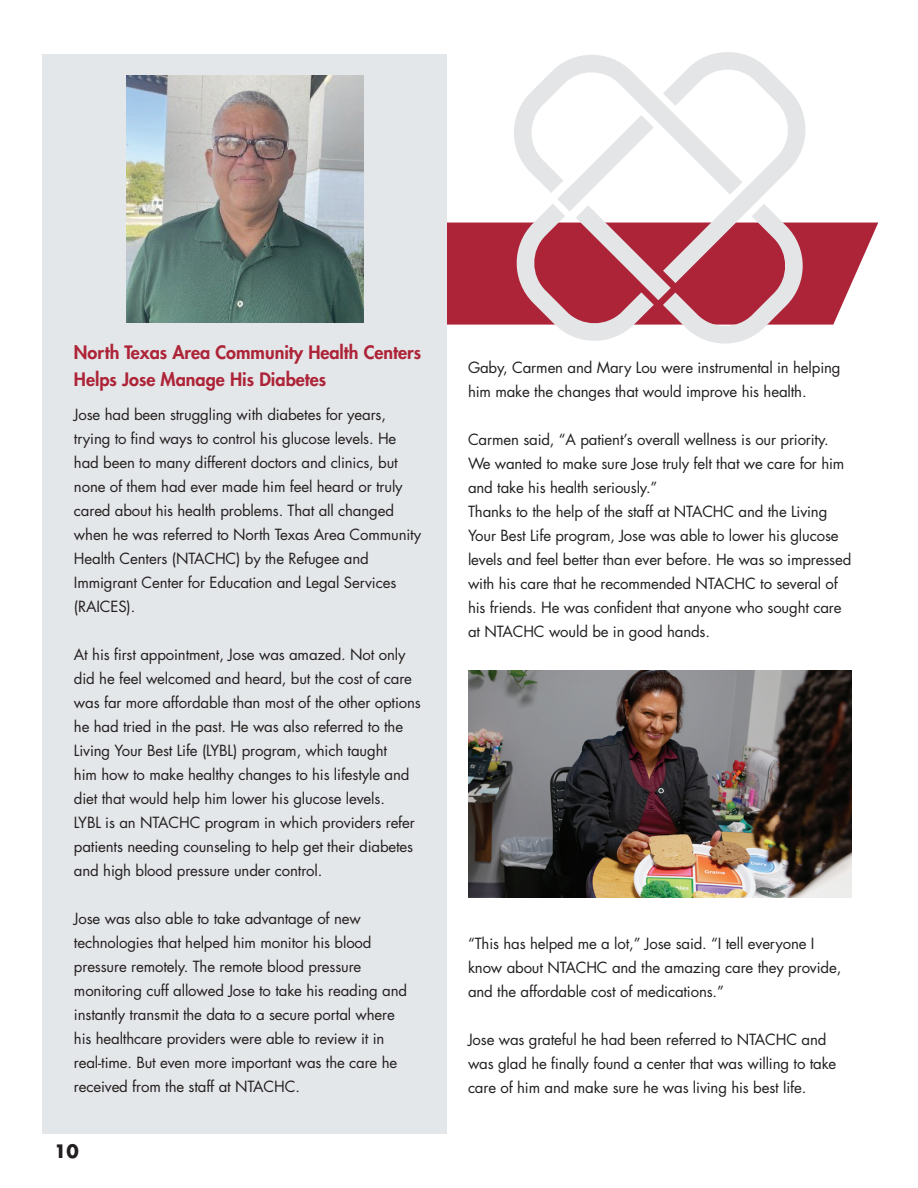
<style>
.page{position:relative;width:918px;height:1188px;background:#fff}
.page>*{position:absolute;margin:0;border:0;box-sizing:border-box;transform-origin:0 0}
.t1{font:800 18px/27px "Futura Std";color:#ad2438}
.t2{font:700 18px "Futura Std";color:#231f20}
.t3{font:15px/24px "Futura Std";letter-spacing:-.01em;color:#231f20}
</style>
<div class="page">
<svg style="left:447px;top:223px;width:431px;height:102px;fill:#ad2438"></svg>
<div style="left:42px;top:54px;width:405px;height:1080px;background:#e4e7e9"></div>
<img style="left:468px;top:671px;width:383px;height:226px">
<img style="left:126px;top:76px;width:238px;height:246px">
<svg style="left:508px;top:52px;width:303px;height:292px"></svg>
<p class="t1" style="left:74px;top:339px;width:349px">North Texas Area Community Health Centers<br>Helps Jose Manage His Diabetes</p>
<p class="t3" style="left:74px;top:403px;width:349px">Jose had been struggling with diabetes for years, trying to !nd ways to control his glucose levels. He had been to many different doctors and clinics, but none of them had ever made him feel heard or truly cared about his health problems. That all changed when he was referred to North Texas Area Community Health Centers (NTACHC) by the Refugee and Immigrant Center for Education and Legal Services (RAICES).</p>
<p class="t3" style="left:74px;top:643px;width:348px">At his !rst appointment, Jose was amazed. Not only did he feel welcomed and heard, but the cost of care was far more affordable than most of the other options he had tried in the past. He was also referred to the Living Your Best Life (LYBL) program, which taught<br>him how to make healthy changes to his lifestyle and diet that would help him lower his glucose levels.<br>LYBL is an NTACHC program in which providers refer patients needing counseling to help get their diabetes and high blood pressure under control.</p>
<p class="t3" style="left:74px;top:907px;width:335px">Jose was also able to take advantage of new technologies that helped him monitor his blood pressure remotely. The remote blood pressure monitoring cuff allowed Jose to take his reading and instantly transmit the data to a secure portal where his healthcare providers were able to review it in real-time. But even more important was the care he received from the staff at NTACHC.</p>
<p class="t2" style="left:54px;top:1139px;width:26px">10</p>
<p class="t3" style="left:468px;top:355px;width:374px">Gaby, Carmen and Mary Lou were instrumental in helping him make the changes that would improve his health.</p>
<p class="t3" style="left:468px;top:427px;width:385px">Carmen said, “A patient’s overall wellness is our priority.<br>We wanted to make sure Jose truly felt that we care for him and take his health seriously.”<br>Thanks to the help of the staff at NTACHC and the Living Your Best Life program, Jose was able to lower his glucose levels and feel better than ever before. He was so impressed with his care that he recommended NTACHC to several of his friends. He was con!dent that anyone who sought care at NTACHC would be in good hands.</p>
<p class="t3" style="left:468px;top:931px;width:375px">“This has helped me a lot,” Jose said. “I tell everyone I know about NTACHC and the amazing care they provide, and the affordable cost of medications.”</p>
<p class="t3" style="left:468px;top:1027px;width:370px">Jose was grateful he had been referred to NTACHC and was glad he !nally found a center that was willing to take care of him and make sure he was living his best life.</p>
</div>
